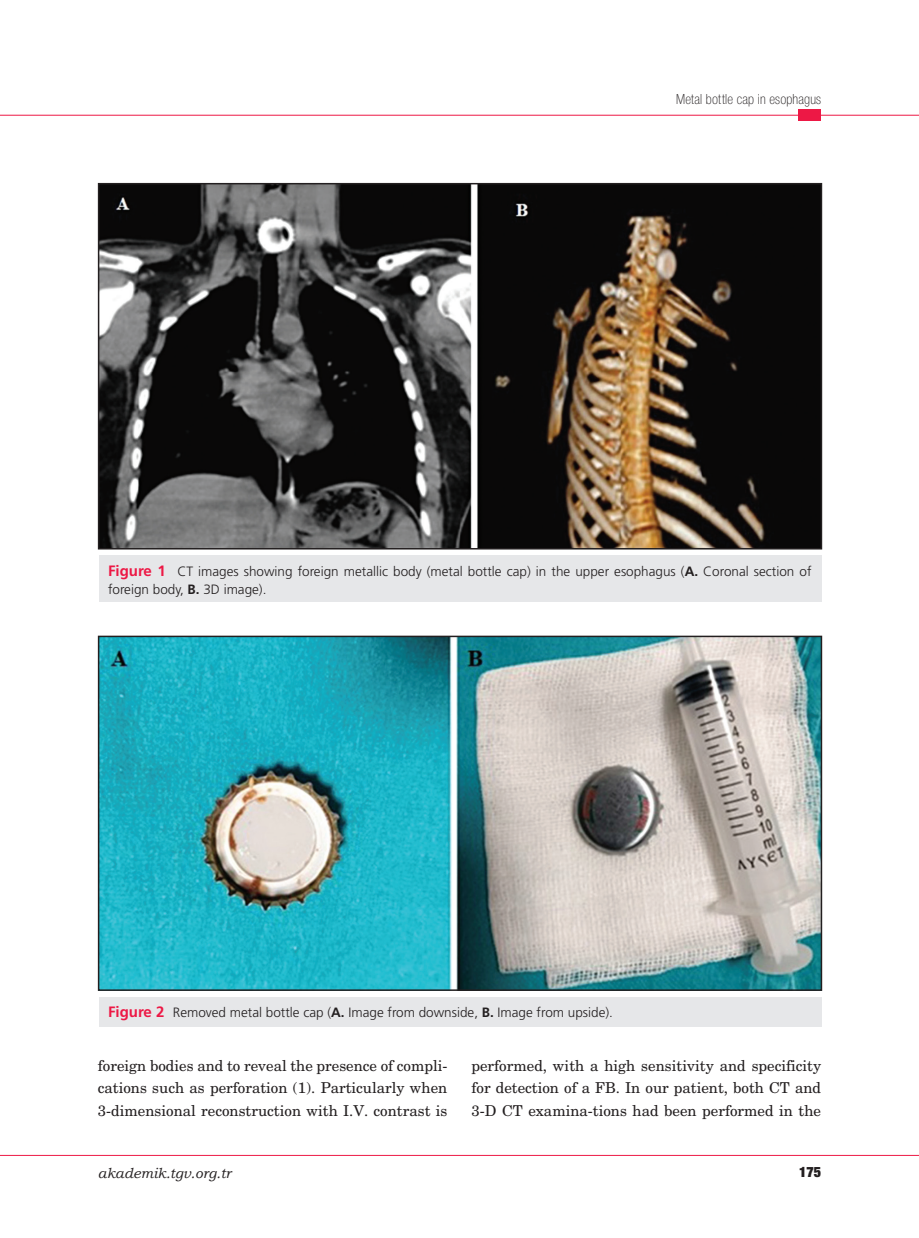
<style>
.page{position:relative;width:919px;height:1238px;background:#fff}
.page>*{position:absolute;margin:0;border:0;box-sizing:border-box;transform-origin:0 0}
.t1{font:500 15px/22.5px "New Century Schoolbook OTF";color:#231f20;text-align:justify}
.t2{font:15px "Sans Thin Condensed DTC";letter-spacing:.01em;color:#231f20}
.t3{font:900 15px "Sans";color:#231f20}
.t4{font:italic 14.25px "Bookman Old Style";color:#231f20}
.t5{font:300 13.5px/18px "Frutiger";color:#231f20}
.s1{font-weight:700;font-size:15px;color:#ed1845}
.s2{font-weight:700}
</style>
<div class="page">
<hr style="left:0;top:1154px;width:918px;height:1px;background:#ed1845">
<hr style="left:0;top:115px;width:918px;height:1px;background:#ed1845">
<div style="left:798px;top:110px;width:23px;height:11px;background:#ed1845"></div>
<img style="left:101px;top:186px;width:718px;height:360px">
<div style="left:98px;top:183px;width:724px;height:366px;border:2px solid #231f20"></div>
<div style="left:99px;top:556px;width:723px;height:46px;background:#e6e7e9"></div>
<img style="left:101px;top:638px;width:718px;height:349px">
<div style="left:98px;top:635px;width:724px;height:355px;border:2px solid #231f20"></div>
<div style="left:99px;top:997px;width:723px;height:29px;background:#e6e7e9"></div>
<p class="t2" style="left:676px;top:91px;width:146px">Metal bottle cap in esophagus</p>
<p class="t5" style="left:108px;top:562px;width:705px"><span class="s1">Figure 1</span> CT images showing foreign metallic body (metal bottle cap) in the upper esophagus (<span class="s2">A.</span> Coronal section of foreign body, <span class="s2">B.</span> 3D image).</p>
<p class="t5" style="left:108px;top:1003px;width:506px"><span class="s1">Figure 2</span> Removed metal bottle cap (<span class="s2">A.</span> Image from downside, <span class="s2">B.</span> Image from upside).</p>
<p class="t1" style="left:98px;top:1053px;width:351px">foreign bodies and to reveal the presence of compli&shy;cations such as perforation (1). Particularly when 3-dimensional reconstruction with I.V. contrast is</p>
<p class="t1" style="left:471px;top:1053px;width:351px">performed, with a high sensitivity and specificity for detection of a FB. In our patient, both CT and 3-D CT examina-tions had been performed in the</p>
<p class="t4" style="left:98px;top:1164px;width:135px">akademik.tgv.org.tr</p>
<p class="t3" style="left:799px;top:1163px;width:23px">175</p>
</div>
